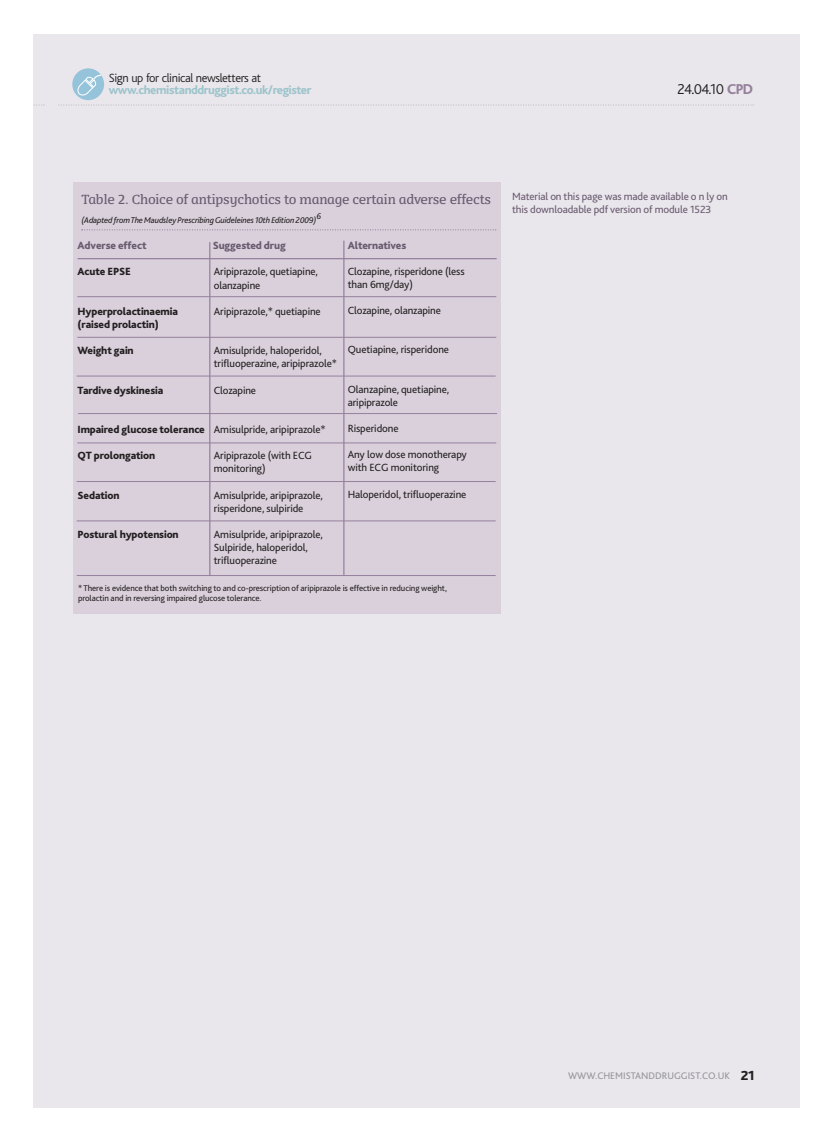
<style>
.page{position:relative;width:833px;height:1141px;background:#fff}
.page>*{position:absolute;margin:0;border:0;box-sizing:border-box;transform-origin:0 0}
.t1{font:300 15px "Bliss";color:#231f20}
.t2{font:12.5px "Dancer Serif TF";letter-spacing:-.02em;color:#695a6f}
.t3{font:800 12.5px "Bliss";letter-spacing:-.035em;color:#9bc4ca}
.t4{font:300 12.5px "Bliss";letter-spacing:-.03em;color:#231f20}
.t5{font:11px/13.1px "Bliss 2";letter-spacing:-.01em;color:#231f20}
.t6{font:800 11px/13.1px "Bliss 2";letter-spacing:-.01em;color:#231f20}
.t7{font:11px/13.1px "Bliss 2";letter-spacing:-.01em;color:#695a6f}
.t8{font:800 11px "Bliss 2";letter-spacing:-.01em;color:#695a6f}
.t9{font:10px "Bliss 2";color:#939598}
.t10{font:8.75px/10px "Bliss 2";letter-spacing:-.01em;color:#231f20}
.t11{font:italic 8.75px "Bliss 2";letter-spacing:-.02em;color:#231f20}
.s1{font-weight:800;color:#96819c}
.s2{font-weight:800;font-size:13.75px;color:#231f20}
</style>
<div class="page">
<div style="left:44px;top:34px;width:755px;height:1074px;background:#e9e6ec"></div>
<div style="left:72px;top:68px;width:32px;height:32px;background:#94c3da;border-radius:50%"></div>
<svg style="left:77px;top:73px;width:26px;height:24px"></svg>
<div style="left:34px;top:34px;width:23px;height:1074px;background:#e9e6ec"></div>
<svg style="left:34px;top:104px;width:719px;height:2px"></svg>
<div style="left:73px;top:182px;width:428px;height:432px;background:#d9d0db"></div>
<svg style="left:81px;top:229px;width:415px;height:1px"></svg>
<hr style="left:78px;top:258px;width:418px;height:1px;background:#96819c">
<hr style="left:209px;top:242px;width:1px;height:334px;background:#96819c">
<hr style="left:343px;top:241px;width:1px;height:334px;background:#96819c">
<hr style="left:77px;top:296px;width:419px;height:1px;background:#96819c">
<hr style="left:77px;top:337px;width:419px;height:1px;background:#96819c">
<hr style="left:77px;top:376px;width:418px;height:1px;background:#96819c">
<hr style="left:78px;top:413px;width:419px;height:1px;background:#96819c">
<hr style="left:77px;top:443px;width:419px;height:1px;background:#96819c">
<hr style="left:77px;top:481px;width:418px;height:1px;background:#96819c">
<hr style="left:77px;top:521px;width:418px;height:1px;background:#96819c">
<hr style="left:77px;top:575px;width:418px;height:1px;background:#96819c">
<p class="t4" style="left:109px;top:73px;width:154px">Sign up for clinical newsletters at</p>
<p class="t3" style="left:109px;top:86px;width:204px">www.chemistanddruggist.co.uk/register</p>
<h1 class="t1" style="left:677px;top:84px;width:78px">24.04.10 <span class="s1">CPD</span></h1>
<p class="t2" style="left:81px;top:194px;width:411px">Table 2. Choice of antipsychotics to manage certain adverse effects</p>
<p class="t11" style="left:81px;top:216px;width:241px">(Adapted from The Maudsley Prescribing Guideleines 10th Edition 2009)6</p>
<p class="t8" style="left:78px;top:241px;width:70px">Adverse effect</p>
<p class="t8" style="left:213px;top:241px;width:75px">Suggested drug</p>
<p class="t8" style="left:348px;top:241px;width:60px">Alternatives</p>
<p class="t6" style="left:78px;top:266px;width:55px">Acute EPSE</p>
<p class="t6" style="left:78px;top:306px;width:102px">Hyperprolactinaemia (raised prolactin)</p>
<p class="t6" style="left:78px;top:345px;width:58px">Weight gain</p>
<p class="t6" style="left:78px;top:384px;width:87px">Tardive dyskinesia</p>
<p class="t6" style="left:78px;top:424px;width:129px">Impaired glucose tolerance</p>
<p class="t6" style="left:78px;top:450px;width:79px">QT prolongation</p>
<p class="t6" style="left:78px;top:489px;width:44px">Sedation</p>
<p class="t6" style="left:78px;top:529px;width:103px">Postural hypotension</p>
<p class="t5" style="left:348px;top:265px;width:118px">Clozapine, risperidone (less than 6mg/day)</p>
<p class="t5" style="left:348px;top:305px;width:95px">Clozapine, olanzapine</p>
<p class="t5" style="left:348px;top:344px;width:103px">Quetiapine, risperidone</p>
<p class="t5" style="left:348px;top:384px;width:103px">Olanzapine, quetiapine, aripiprazole</p>
<p class="t5" style="left:348px;top:423px;width:52px">Risperidone</p>
<p class="t5" style="left:348px;top:449px;width:121px">Any low dose monotherapy with ECG monitoring</p>
<p class="t5" style="left:348px;top:489px;width:120px">Haloperidol, trifluoperazine</p>
<p class="t5" style="left:214px;top:266px;width:106px">Aripiprazole, quetiapine, olanzapine</p>
<p class="t5" style="left:214px;top:306px;width:108px">Aripiprazole,* quetiapine</p>
<p class="t5" style="left:214px;top:345px;width:125px">Amisulpride, haloperidol, trifluoperazine, aripiprazole*</p>
<p class="t5" style="left:214px;top:384px;width:44px">Clozapine</p>
<p class="t5" style="left:214px;top:424px;width:113px">Amisulpride, aripiprazole*</p>
<p class="t5" style="left:214px;top:450px;width:100px">Aripiprazole (with ECG monitoring)</p>
<p class="t5" style="left:214px;top:489px;width:111px">Amisulpride, aripiprazole, risperidone, sulpiride</p>
<p class="t5" style="left:214px;top:529px;width:111px">Amisulpride, aripiprazole,<br>Sulpiride, haloperidol, trifluoperazine</p>
<p class="t10" style="left:78px;top:584px;width:370px">* There is evidence that both switching to and co-prescription of aripiprazole is effective in reducing weight, prolactin and in reversing impaired glucose tolerance.</p>
<p class="t7" style="left:512px;top:191px;width:217px">Material on this page was made available o n ly on this downloadable pdf version of module 1523</p>
<p class="t9" style="left:568px;top:1072px;width:188px">WWW.CHEMISTANDDRUGGIST.CO.UK <span class="s2">21</span></p>
</div>
